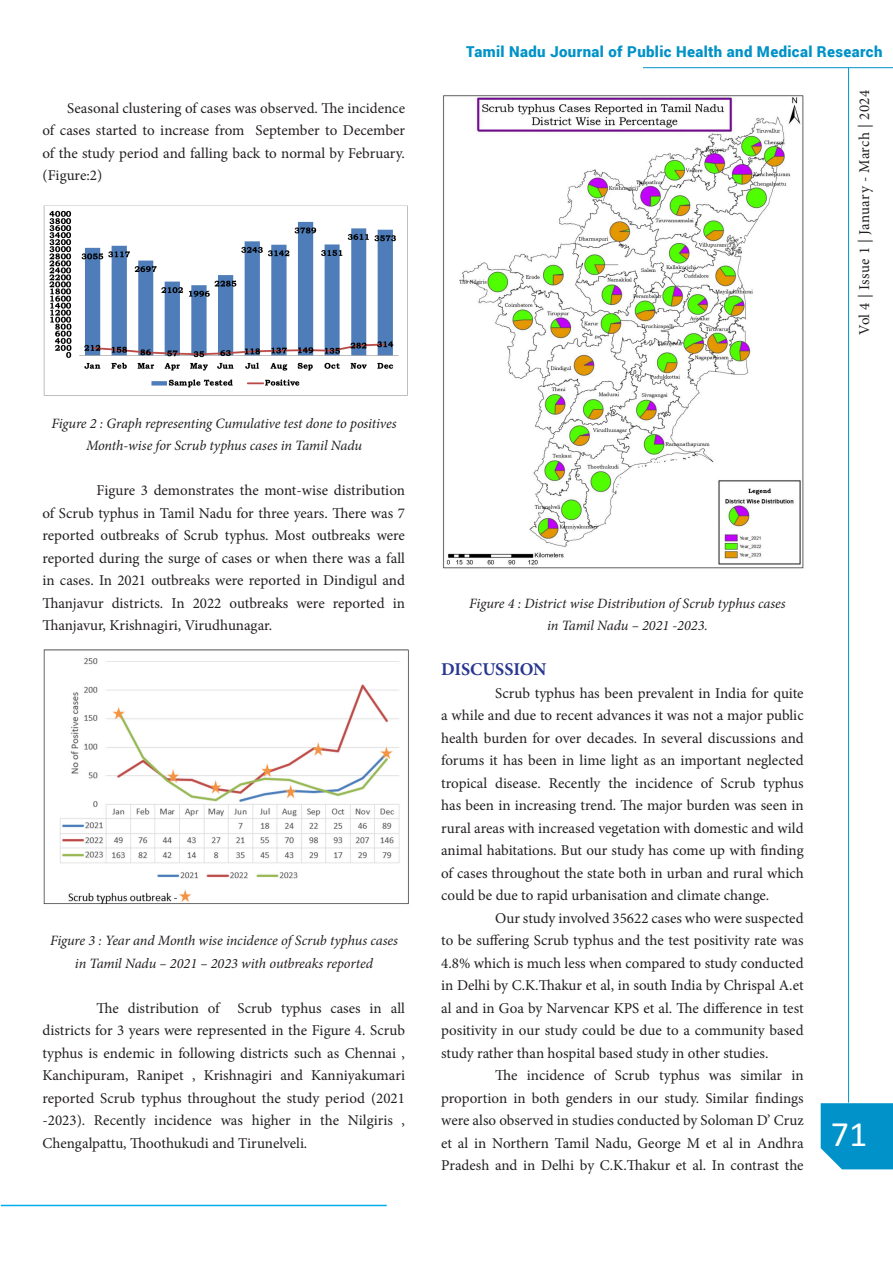
<style>
.page{position:relative;width:893px;height:1263px;background:#fff}
.page>*{position:absolute;margin:0;border:0;box-sizing:border-box;transform-origin:0 0}
.t1{font:36px "Calibri";color:#fff}
.Paragraph_Style_3{font:700 18px "Minion Pro";letter-spacing:-.01em;color:#283790}
.Paragraph_Style_3-2{font:15px/22.5px "Minion Pro";color:#231f20;text-align:justify}
.t2{font:900 15px "Roboto";letter-spacing:.025em;color:#0092c8}
.Paragraph_Style_3-3{font:15px "Minion Pro";letter-spacing:.02em;color:#231f20}
.Paragraph_Style_3-4{font:italic 14.25px/22.5px "Minion Pro";letter-spacing:-.01em;color:#231f20;text-align:center}
</style>
<div class="page">
<hr style="left:848px;top:68px;width:1px;height:1035px;background:#0092c8">
<hr style="left:643px;top:67px;width:250px;height:1px;background:#0092c8">
<div style="left:821px;top:1103px;width:72px;height:66px;background:#0092c8"></div>
<hr style="left:1px;top:1205px;width:386px;height:1px;background:#00aeef">
<img style="left:43px;top:205px;width:365px;height:191px">
<img style="left:43px;top:649px;width:366px;height:256px">
<img style="left:443px;top:95px;width:361px;height:474px">
<p class="Paragraph_Style_3-2" style="left:43px;top:97px;width:364px;text-indent:25px">Seasonal clustering of cases was observed. The incidence of cases started to increase from September to December of the study period and falling back to normal by February. (Figure:2)</p>
<p class="Paragraph_Style_3-4" style="left:51px;top:412px;width:347px">Figure 2 : Graph representing Cumulative test done to positives<br>Month-wise for Scrub typhus cases in Tamil Nadu</p>
<p class="Paragraph_Style_3-2" style="left:43px;top:479px;width:364px;text-indent:54px">Figure 3 demonstrates the mont-wise distribution of Scrub typhus in Tamil Nadu for three years. There was 7 reported outbreaks of Scrub typhus. Most outbreaks were reported during the surge of cases or when there was a fall in cases. In 2021 outbreaks were reported in Dindigul and Thanjavur districts. In 2022 outbreaks were reported in Thanjavur, Krishnagiri, Virudhunagar.</p>
<p class="Paragraph_Style_3-4" style="left:50px;top:929px;width:349px">Figure 3 : Year and Month wise incidence of Scrub typhus cases</p>
<p class="Paragraph_Style_3-4" style="left:75px;top:952px;width:300px">in Tamil Nadu – 2021 – 2023 with outbreaks reported</p>
<p class="Paragraph_Style_3-2" style="left:43px;top:997px;width:364px;text-indent:54px">The distribution of Scrub typhus cases in all districts for 3 years were represented in the Figure 4. Scrub typhus is endemic in following districts such as Chennai , Kanchipuram, Ranipet , Krishnagiri and Kanniyakumari reported Scrub typhus throughout the study period (2021 -2023). Recently incidence was higher in the Nilgiris , Chengalpattu, Thoothukudi and Tirunelveli.</p>
<p class="t2" style="left:466px;top:41px;width:418px">Tamil Nadu Journal of Public Health and Medical Research</p>
<p class="Paragraph_Style_3-3" style="left:854px;top:335px;width:246px;rotate:-90deg">Vol 4 | Issue 1 | January - March | 2024</p>
<p class="Paragraph_Style_3-4" style="left:469px;top:592px;width:318px">Figure 4 : District wise Distribution of Scrub typhus cases</p>
<p class="Paragraph_Style_3-4" style="left:547px;top:614px;width:162px">in Tamil Nadu – 2021 -2023.</p>
<p class="Paragraph_Style_3" style="left:441px;top:657px;width:107px">DISCUSSION</p>
<p class="Paragraph_Style_3-2" style="left:441px;top:682px;width:364px;text-indent:54px">Scrub typhus has been prevalent in India for quite a while and due to recent advances it was not a major public health burden for over decades. In several discussions and forums it has been in lime light as an important neglected tropical disease. Recently the incidence of Scrub typhus has been in increasing trend. The major burden was seen in rural areas with increased vegetation with domestic and wild animal habitations. But our study has come up with finding of cases throughout the state both in urban and rural which could be due to rapid urbanisation and climate change.</p>
<p class="Paragraph_Style_3-2" style="left:441px;top:907px;width:364px;text-indent:54px">Our study involved 35622 cases who were suspected to be suffering Scrub typhus and the test positivity rate was 4.8% which is much less when compared to study conducted in Delhi by C.K.Thakur et al, in south India by Chrispal A.et al and in Goa by Narvencar KPS et al. The difference in test positivity in our study could be due to a community based study rather than hospital based study in other studies.</p>
<p class="Paragraph_Style_3-2" style="left:441px;top:1064px;width:364px;text-indent:54px">The incidence of Scrub typhus was similar in proportion in both genders in our study. Similar findings were also observed in studies conducted by Soloman D’ Cruz et al in Northern Tamil Nadu, George M et al in Andhra Pradesh and in Delhi by C.K.Thakur et al. In contrast the</p>
<h1 class="t1" style="left:831px;top:1108px;width:38px">71</h1>
</div>
